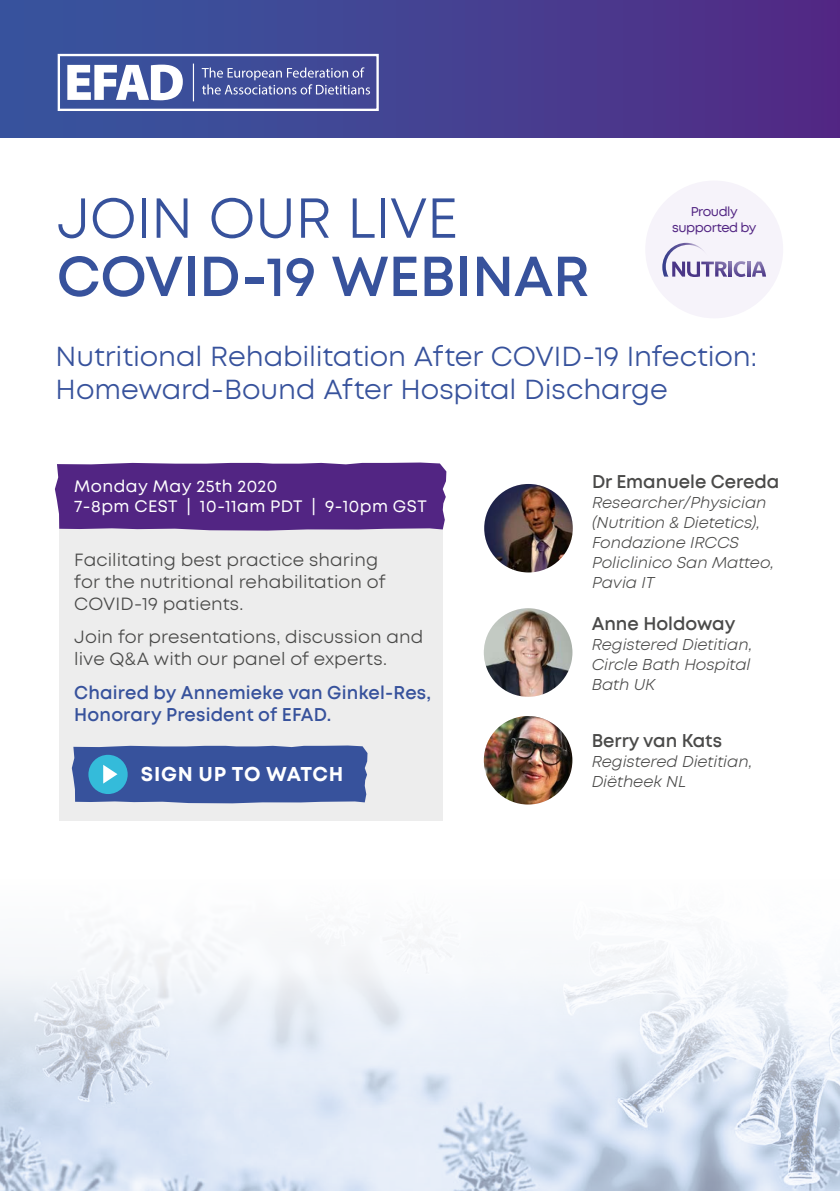
<style>
.page{position:relative;width:840px;height:1191px;background:#fff}
.page>*{position:absolute;margin:0;border:0;box-sizing:border-box;transform-origin:0 0}
.t1{font:600 56.2px "Mont";letter-spacing:-.005em;color:#37529c}
.t2{font:56.2px "Mont";letter-spacing:-.005em;color:#37529c}
.t3{font:28px/33.6px "Mont";letter-spacing:-.005em;color:#37529c}
.t4{font:700 20px "Mont";letter-spacing:.035em;color:#fff}
.t5{font:18px/22px "Mont";letter-spacing:.005em;color:#4a4a49}
.t6{font:600 18px/22px "Mont";letter-spacing:.01em;color:#37529c}
.t7{font:600 18px "Mont";color:#4a4a49}
.t8{font:16.8px/20.2px "Mont";letter-spacing:.025em;color:#fff}
.t9{font:italic 16px/20px "Mont";color:#4a4a49}
.t10{font:13px/15.6px "Mont";letter-spacing:-.03em;color:#522583;text-align:center}
</style>
<div class="page">
<img style="left:484px;top:484px;width:88px;height:88px;border-radius:44px">
<img style="left:483px;top:608px;width:89px;height:89px;border-radius:44px">
<img style="left:483px;top:716px;width:89px;height:88px;border-radius:44px">
<div style="left:0;top:0;width:839px;height:138px;background:linear-gradient(to right,#3658a0,#522a85)"></div>
<div style="left:58px;top:54px;width:320px;height:57px;border:2px solid #fff"></div>
<svg style="left:67px;top:65px;width:116px;height:35px"></svg>
<hr style="left:193px;top:64px;width:1px;height:37px;background:#fff">
<svg style="left:202px;top:67px;width:168px;height:28px"></svg>
<div style="left:645px;top:180px;width:137px;height:138px;background:#f6f3fa;border-radius:50%"></div>
<svg style="left:747px;top:262px;width:3px;height:15px"></svg>
<svg style="left:752px;top:261px;width:13px;height:16px"></svg>
<svg style="left:733px;top:261px;width:12px;height:16px"></svg>
<svg style="left:728px;top:262px;width:3px;height:15px"></svg>
<svg style="left:662px;top:243px;width:64px;height:34px"></svg>
<div style="left:59px;top:490px;width:383px;height:331px;background:#ededed"></div>
<div style="left:55px;top:462px;width:391px;height:68px;background:#522583"></div>
<svg style="left:72px;top:745px;width:295px;height:58px"></svg>
<svg style="left:0;top:1115px;width:839px;height:76px"></svg>
<svg style="left:0;top:937px;width:839px;height:178px"></svg>
<h1 class="t2" style="left:57px;top:190px;width:402px">JOIN OUR LIVE</h1>
<h1 class="t1" style="left:57px;top:249px;width:534px">COVID-19 WEBINAR</h1>
<p class="t10" style="left:671px;top:204px;width:86px">Proudly supported by</p>
<h2 class="t3" style="left:56px;top:340px;width:702px">Nutritional Rehabilitation After COVID-19 Infection:<br>Homeward-Bound After Hospital Discharge</h2>
<p class="t8" style="left:74px;top:477px;width:354px">Monday May 25th 2020<br>7-8pm CEST | 10-11am PDT | 9-10pm GST</p>
<p class="t5" style="left:74px;top:549px;width:312px">Facilitating best practice sharing for the nutritional rehabilitation of<br>COVID-19 patients.</p>
<p class="t5" style="left:74px;top:627px;width:350px">Join for presentations, discussion and live Q&amp;A with our panel of experts.</p>
<p class="t6" style="left:74px;top:682px;width:358px">Chaired by Annemieke van Ginkel-Res,<br>Honorary President of EFAD.</p>
<p class="t4" style="left:141px;top:761px;width:204px">SIGN UP TO WATCH</p>
<p class="t7" style="left:591px;top:472px;width:189px">Dr Emanuele Cereda</p>
<p class="t9" style="left:591px;top:493px;width:183px">Researcher/Physician (Nutrition &amp; Dietetics),<br>Fondazione IRCCS<br>Policlinico San Matteo,<br>Pavia IT</p>
<p class="t7" style="left:591px;top:614px;width:145px">Anne Holdoway</p>
<p class="t9" style="left:591px;top:635px;width:162px;text-align:justify">Registered Dietitian, Circle Bath Hospital Bath UK</p>
<p class="t7" style="left:591px;top:732px;width:132px">Berry van Kats</p>
<p class="t9" style="left:591px;top:752px;width:162px">Registered Dietitian,<br>Dietheek NL</p>
</div>
